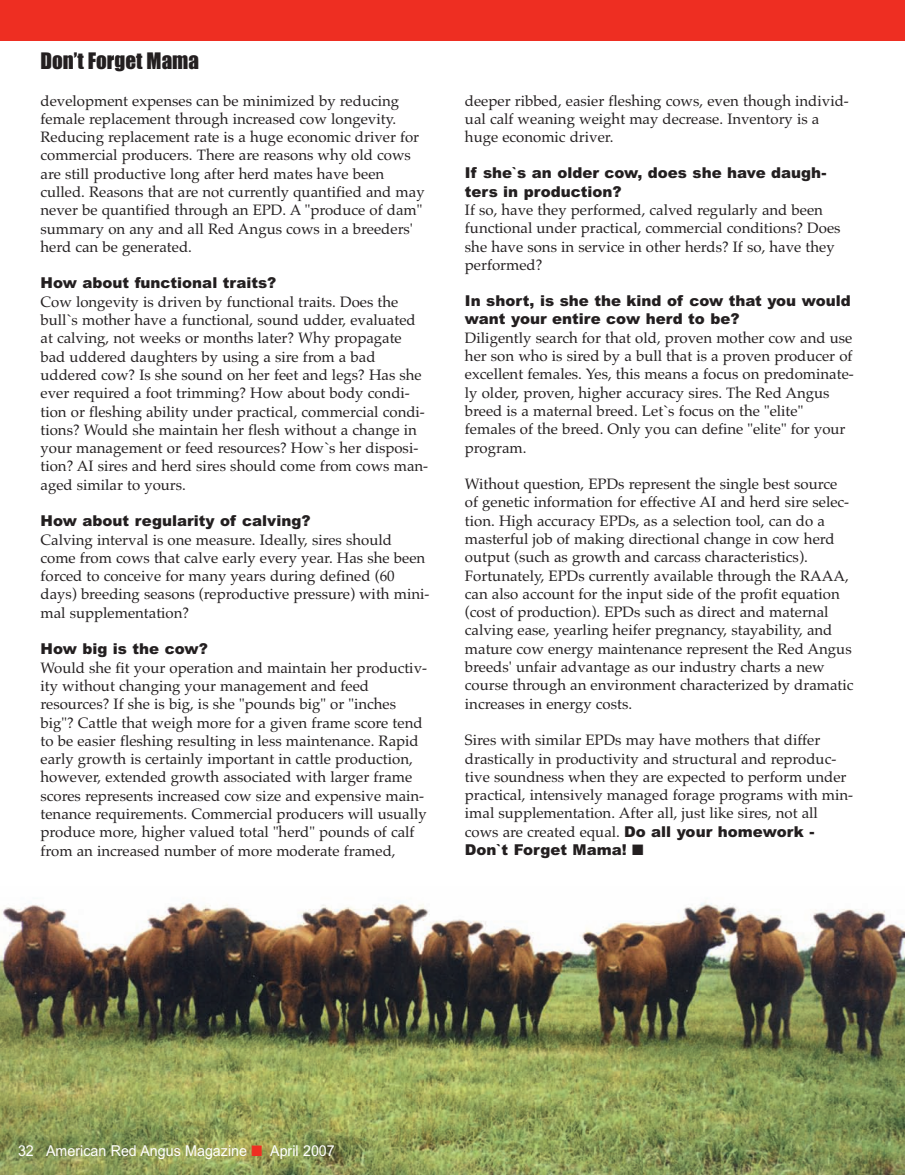
<style>
.page{position:relative;width:905px;height:1175px;background:#fff}
.page>*{position:absolute;margin:0;border:0;box-sizing:border-box;transform-origin:0 0}
.t1{font:21px "Impact";color:#231f20}
.t2{font:15px/18.3px "Palatino";color:#231f20}
.t3{font:900 15px/18.3px "Arial";color:#231f20}
.t4{font:15px "Arial";color:#fff;scale:.95 1}
.s1{font-family:"Arial";font-weight:900}
.s2{color:#ee2e22}
</style>
<div class="page">
<img style="left:0;top:902px;width:904px;height:272px">
<div style="left:0;top:0;width:904px;height:40px;background:#ee2e22"></div>
<h1 class="t1" style="left:40px;top:50px;width:160px">Don’t Forget Mama</h1>
<p class="t2" style="left:40px;top:91px;width:385px">development expenses can be minimized by reducing female replacement through increased cow longevity.<br>Reducing replacement rate is a huge economic driver for commercial producers. There are reasons why old cows are still productive long after herd mates have been culled. Reasons that are not currently quantified and may never be quantified through an EPD. A "produce of dam" summary on any and all Red Angus cows in a breeders' herd can be generated.</p>
<p class="t3" style="left:40px;top:274px;width:237px">How about functional traits?</p>
<p class="t2" style="left:40px;top:292px;width:389px">Cow longevity is driven by functional traits. Does the bull`s mother have a functional, sound udder, evaluated at calving, not weeks or months later? Why propagate bad uddered daughters by using a sire from a bad uddered cow? Is she sound on her feet and legs? Has she ever required a foot trimming? How about body condi&shy;tion or fleshing ability under practical, commercial condi&shy;tions? Would she maintain her flesh without a change in your management or feed resources? How`s her disposi&shy;tion? AI sires and herd sires should come from cows man&shy;aged similar to yours.</p>
<p class="t3" style="left:40px;top:512px;width:272px">How about regularity of calving?</p>
<p class="t2" style="left:40px;top:530px;width:390px">Calving interval is one measure. Ideally, sires should come from cows that calve early every year. Has she been forced to conceive for many years during defined (60 days) breeding seasons (reproductive pressure) with mini&shy;mal supplementation?</p>
<p class="t3" style="left:40px;top:640px;width:169px">How big is the cow?</p>
<p class="t2" style="left:40px;top:658px;width:388px">Would she fit your operation and maintain her productiv&shy;ity without changing your management and feed resources? If she is big, is she "pounds big" or "inches big"? Cattle that weigh more for a given frame score tend to be easier fleshing resulting in less maintenance. Rapid early growth is certainly important in cattle production, however, extended growth associated with larger frame scores represents increased cow size and expensive main&shy;tenance requirements. Commercial producers will usually produce more, higher valued total "herd" pounds of calf from an increased number of more moderate framed,</p>
<p class="t2" style="left:465px;top:91px;width:385px">deeper ribbed, easier fleshing cows, even though individ&shy;ual calf weaning weight may decrease. Inventory is a huge economic driver.</p>
<p class="t3" style="left:465px;top:164px;width:363px">If she`s an older cow, does she have daugh&shy;ters in production?</p>
<p class="t2" style="left:465px;top:201px;width:377px">If so, have they performed, calved regularly and been functional under practical, commercial conditions? Does she have sons in service in other herds? If so, have they performed?</p>
<p class="t3" style="left:465px;top:292px;width:387px">In short, is she the kind of cow that you would want your entire cow herd to be?</p>
<p class="t2" style="left:465px;top:328px;width:390px">Diligently search for that old, proven mother cow and use her son who is sired by a bull that is a proven producer of excellent females. Yes, this means a focus on predominate&shy;ly older, proven, higher accuracy sires. The Red Angus breed is a maternal breed. Let`s focus on the "elite" females of the breed. Only you can define "elite" for your program.</p>
<p class="t2" style="left:465px;top:475px;width:390px">Without question, EPDs represent the single best source of genetic information for effective AI and herd sire selec&shy;tion. High accuracy EPDs, as a selection tool, can do a masterful job of making directional change in cow herd output (such as growth and carcass characteristics).<br>Fortunately, EPDs currently available through the RAAA, can also account for the input side of the profit equation (cost of production). EPDs such as direct and maternal calving ease, yearling heifer pregnancy, stayability, and mature cow energy maintenance represent the Red Angus breeds' unfair advantage as our industry charts a new course through an environment characterized by dramatic increases in energy costs.</p>
<p class="t2" style="left:465px;top:731px;width:390px">Sires with similar EPDs may have mothers that differ drastically in productivity and structural and reproduc&shy;tive soundness when they are expected to perform under practical, intensively managed forage programs with min&shy;imal supplementation. After all, just like sires, not all cows are created equal. <span class="s1">Do all your homework -</span></p>
<p class="t3" style="left:465px;top:841px;width:180px">Don`t Forget Mama! ■</p>
<p class="t4" style="left:18px;top:1142px;width:335px">32 American Red Angus Magazine <span class="s2">■</span> April 2007</p>
</div>
